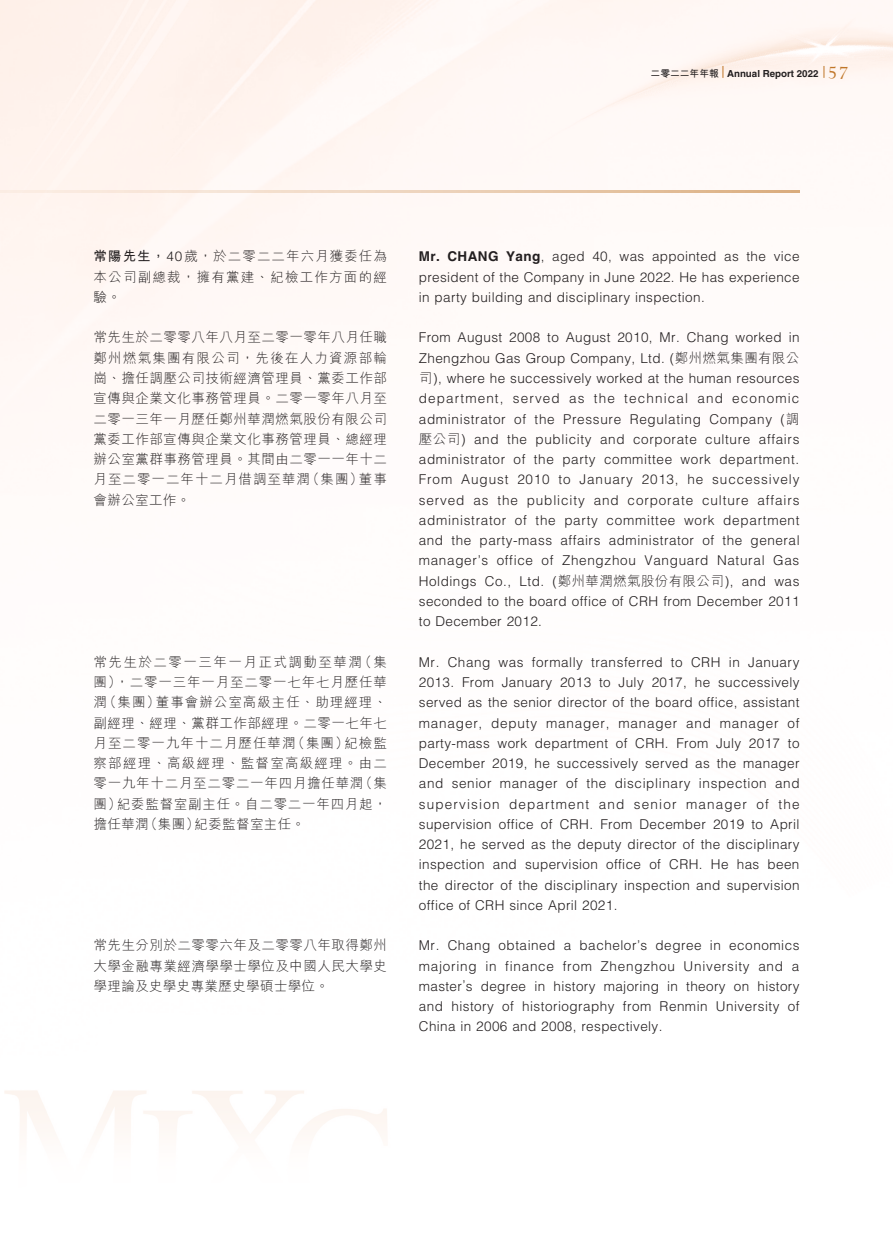
<style>
.page{position:relative;width:893px;height:1234px;background:#fff}
.page>*{position:absolute;margin:0;border:0;box-sizing:border-box;transform-origin:0 0}
.t1{font:300 13.5px/20.2px "Helvetica LT Std";letter-spacing:.03em;color:#231f20;text-align:justify}
.t2{font:300 13.5px/20.2px "M Hei HK";letter-spacing:.035em;color:#231f20;text-align:justify}
.t3{font:700 9.75px "Helvetica LT Std";color:#231f20}
.s1{font-family:"M Hei HK"}
.s2{font-family:"M Kai HKS";font-weight:500;font-size:19.5px;color:#c07628}
.s3{font-weight:700}
.s4{font-family:"Helvetica LT Std"}
</style>
<div class="page">
<hr style="left:0;top:190px;width:799px;height:2px;background:#c07628">
<svg style="left:723px;top:66px;width:1px;height:12px"></svg>
<svg style="left:824px;top:66px;width:1px;height:12px"></svg>
<p class="t3" style="left:651px;top:67px;width:199px"><span class="s1">二零二二年年報</span> Annual Report 2022 <span class="s2">57</span></p>
<p class="t2" style="left:94px;top:246px;width:295px"><span class="s3">常陽先生，</span><span class="s4">40</span>歲，於二零二二年六月獲委任為本公司副總裁，擁有黨建、紀檢工作方面的經驗。</p>
<p class="t2" style="left:94px;top:327px;width:295px">常先生於二零零八年八月至二零一零年八月任職鄭州燃氣集團有限公司，先後在人力資源部輪崗、擔任調壓公司技術經濟管理員、黨委工作部宣傳與企業文化事務管理員。二零一零年八月至二零一三年一月歷任鄭州華潤燃氣股份有限公司黨委工作部宣傳與企業文化事務管理員、總經理辦公室黨群事務管理員。其間由二零一一年十二月至二零一二年十二月借調至華潤（集團）董事會辦公室工作。</p>
<p class="t2" style="left:94px;top:651px;width:295px">常先生於二零一三年一月正式調動至華潤（集團），二零一三年一月至二零一七年七月歷任華潤（集團）董事會辦公室高級主任、助理經理、副經理、經理、黨群工作部經理。二零一七年七月至二零一九年十二月歷任華潤（集團）紀檢監察部經理、高級經理、監督室高級經理。由二零一九年十二月至二零二一年四月擔任華潤（集團）紀委監督室副主任。自二零二一年四月起，擔任華潤（集團）紀委監督室主任。</p>
<p class="t2" style="left:94px;top:934px;width:295px">常先生分別於二零零六年及二零零八年取得鄭州大學金融專業經濟學學士學位及中國人民大學史學理論及史學史專業歷史學碩士學位。</p>
<p class="t1" style="left:419px;top:246px;width:382px"><span class="s3">Mr. CHANG Yang</span>, aged 40, was appointed as the vice president of the Company in June 2022. He has experience in party building and disciplinary inspection.</p>
<p class="t1" style="left:419px;top:327px;width:382px">From August 2008 to August 2010, Mr. Chang worked in Zhengzhou Gas Group Company, Ltd. (<span class="s1">鄭州燃氣集團有限公司</span>), where he successively worked at the human resources department, served as the technical and economic administrator of the Pressure Regulating Company (<span class="s1">調壓公司</span>) and the publicity and corporate culture affairs administrator of the party committee work department.<br>From August 2010 to January 2013, he successively served as the publicity and corporate culture affairs administrator of the party committee work department and the party-mass affairs administrator of the general manager’s office of Zhengzhou Vanguard Natural Gas Holdings Co., Ltd. (<span class="s1">鄭州華潤燃氣股份有限公司</span>), and was seconded to the board office of CRH from December 2011 to December 2012.</p>
<p class="t1" style="left:419px;top:651px;width:382px">Mr. Chang was formally transferred to CRH in January 2013. From January 2013 to July 2017, he successively served as the senior director of the board office, assistant manager, deputy manager, manager and manager of party-mass work department of CRH. From July 2017 to December 2019, he successively served as the manager and senior manager of the disciplinary inspection and supervision department and senior manager of the supervision office of CRH. From December 2019 to April 2021, he served as the deputy director of the disciplinary inspection and supervision office of CRH. He has been the director of the disciplinary inspection and supervision office of CRH since April 2021.</p>
<p class="t1" style="left:419px;top:935px;width:382px">Mr. Chang obtained a bachelor’s degree in economics majoring in finance from Zhengzhou University and a master’s degree in history majoring in theory on history and history of historiography from Renmin University of China in 2006 and 2008, respectively.</p>
</div>
